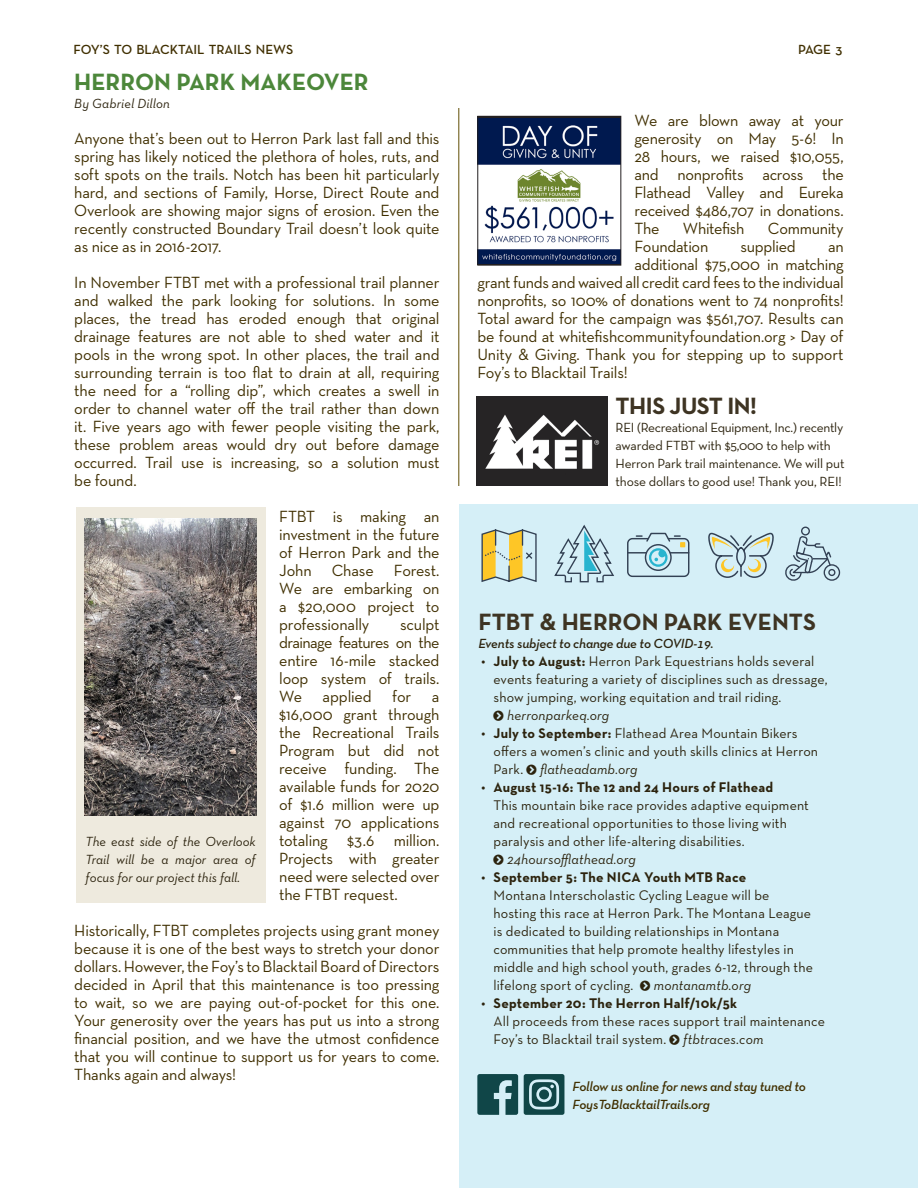
<style>
.page{position:relative;width:918px;height:1188px;background:#fff}
.page>*{position:absolute;margin:0;border:0;box-sizing:border-box;transform-origin:0 0}
.t1{font:700 24px "Neutra Text";color:#3e3423}
.t2{font:700 24px "Neutra Text";color:#4c873a}
.t3{font:700 24px "Neutra Text";letter-spacing:-.02em;color:#3e3423}
.bodycopy{font:16.5px/18px "Neutra Text";letter-spacing:-.015em;color:#402f00;text-align:justify}
.t4{font:14.25px/18px "Neutra Text";letter-spacing:.01em;color:#2c230e}
.t5{font:italic 14.25px "Neutra Text";letter-spacing:.01em;color:#2c230e}
.t6{font:700 14.25px "Neutra Text";letter-spacing:.02em;color:#2c230e}
.t7{font:13.5px/18px "Neutra Text";letter-spacing:-.01em;color:#2c230e}
.bodycopy-2{font:italic 13.5px/18px "Neutra Text";color:#2c230e;text-align:justify}
.t8{font:italic 600 13.5px/18px "Neutra Text TF";letter-spacing:-.01em;color:#402f00}
.t9{font:italic 600 13.5px "Neutra Text TF";letter-spacing:-.01em;color:#2c230e}
.t10{font:600 13.5px "Neutra Text";letter-spacing:-.005em;color:#402f00}
.s1{font-weight:700}
.s2{font-style:italic}
</style>
<div class="page">
<hr style="left:459px;top:108px;width:1px;height:378px;background:#604d04">
<div style="left:459px;top:504px;width:459px;height:684px;background:#d5eff7"></div>
<img style="left:477px;top:396px;width:131px;height:90px">
<svg style="left:477px;top:1074px;width:41px;height:41px;background:#37686b"></svg>
<svg style="left:524px;top:1074px;width:40px;height:41px;background:#406f72"></svg>
<div style="left:539px;top:1089px;width:10px;height:10px;background:#104647;border-radius:50%"></div>
<div style="left:76px;top:508px;width:190px;height:395px;background:#eeeade"></div>
<img style="left:85px;top:518px;width:172px;height:298px">
<img style="left:480px;top:118px;width:139px;height:145px">
<div style="left:478px;top:116px;width:143px;height:149px;border:1px solid #231f20"></div>
<svg style="left:553px;top:523px;width:62px;height:60px;background:#b4d4de"></svg>
<svg style="left:481px;top:528px;width:56px;height:55px;background:#cfc994"></svg>
<svg style="left:705px;top:521px;width:139px;height:67px;background:#c4dbe1"></svg>
<svg style="left:626px;top:522px;width:64px;height:65px;background:#bcd8e1"></svg>
<svg style="left:494px;top:710px;width:10px;height:11px"></svg>
<svg style="left:527px;top:764px;width:10px;height:11px"></svg>
<svg style="left:494px;top:854px;width:10px;height:11px"></svg>
<svg style="left:640px;top:980px;width:10px;height:11px"></svg>
<svg style="left:670px;top:1034px;width:10px;height:11px"></svg>
<p class="t10" style="left:73px;top:41px;width:221px">FOY’S TO BLACKTAIL TRAILS NEWS</p>
<p class="t10" style="left:798px;top:41px;width:46px">PAGE 3</p>
<p class="t2" style="left:74px;top:67px;width:296px">HERRON PARK MAKEOVER</p>
<p class="bodycopy-2" style="left:74px;top:94px;width:97px">By Gabriel Dillon</p>
<p class="bodycopy" style="left:74px;top:129px;width:367px">Anyone that’s been out to Herron Park last fall and this spring has likely noticed the plethora of holes, ruts, and soft spots on the trails. Notch has been hit particularly hard, and sections of Family, Horse, Direct Route and Overlook are showing major signs of erosion. Even the recently constructed Boundary Trail doesn’t look quite as nice as in 2016-2017.</p>
<p class="bodycopy" style="left:74px;top:273px;width:367px">In November FTBT met with a professional trail planner and walked the park looking for solutions. In some places, the tread has eroded enough that original drainage features are not able to shed water and it pools in the wrong spot. In other places, the trail and surrounding terrain is too flat to drain at all, requiring the need for a “rolling dip”, which creates a swell in order to channel water off the trail rather than down it. Five years ago with fewer people visiting the park, these problem areas would dry out before damage occurred. Trail use is increasing, so a solution must be found.</p>
<p class="bodycopy" style="left:279px;top:507px;width:162px">FTBT is making an investment in the future of Herron Park and the John Chase Forest.<br>We are embarking on a $20,000 project to professionally</p>
<p class="bodycopy" style="left:279px;top:615px;width:162px;text-indent:121px">sculpt drainage features on the entire 16-mile stacked loop system of trails.<br>We</p>
<p class="bodycopy" style="left:323px;top:687px;width:50px">applied</p>
<p class="bodycopy" style="left:392px;top:687px;width:21px">for</p>
<p class="bodycopy" style="left:279px;top:687px;width:162px;text-indent:153px">a $16,000 grant through the Recreational Trails Program but did not receive funding. The available funds for 2020 of $1.6 million were up against 70 applications totaling $3.6 million.<br>Projects with greater need were selected over the FTBT request.</p>
<p class="bodycopy" style="left:74px;top:921px;width:367px">Historically, FTBT completes projects using grant money because it is one of the best ways to stretch your donor dollars. However, the Foy’s to Blacktail Board of Directors decided in April that this maintenance is too pressing to wait, so we are paying out-of-pocket for this one.<br>Your generosity over the years has put us into a strong financial position, and we have the utmost confidence that you will continue to support us for years to come.<br>Thanks again and always!</p>
<p class="bodycopy-2" style="left:86px;top:832px;width:172px">The east side of the Overlook Trail will be a major area of focus for our project this fall.</p>
<p class="bodycopy" style="left:634px;top:111px;width:211px">We are blown away at your generosity on May 5-6! In 28 hours, we raised $10,055, and nonprofits across the Flathead Valley and Eureka received $486,707 in donations.<br>The</p>
<p class="bodycopy" style="left:683px;top:219px;width:63px">Whitefish</p>
<p class="bodycopy" style="left:768px;top:219px;width:77px">Community</p>
<p class="bodycopy" style="left:634px;top:237px;width:75px">Foundation</p>
<p class="bodycopy" style="left:741px;top:237px;width:57px">supplied</p>
<p class="bodycopy" style="left:828px;top:237px;width:17px">an</p>
<p class="bodycopy" style="left:634px;top:255px;width:211px">additional $75,000 in matching</p>
<p class="bodycopy" style="left:477px;top:273px;width:368px">grant funds and waived all credit card fees to the individual</p>
<p class="bodycopy" style="left:477px;top:291px;width:368px">nonprofits, so 100% of donations went to 74 nonprofits!</p>
<p class="bodycopy" style="left:477px;top:309px;width:368px">Total award for the campaign was $561,707. Results can</p>
<p class="bodycopy" style="left:477px;top:327px;width:368px">be found at whitefishcommunityfoundation.org &gt; Day of</p>
<p class="bodycopy" style="left:477px;top:345px;width:368px">Unity &amp; Giving. Thank you for stepping up to support</p>
<p class="bodycopy" style="left:477px;top:363px;width:152px">Foy’s to Blacktail Trails!</p>
<p class="t3" style="left:616px;top:391px;width:143px">THIS JUST IN!</p>
<p class="t7" style="left:616px;top:418px;width:230px">REI (Recreational Equipment, Inc.) recently awarded FTBT with $5,000 to help with Herron Park trail maintenance. We will put those dollars to good use! Thank you, REI!</p>
<p class="t1" style="left:478px;top:607px;width:339px">FTBT &amp; HERRON PARK EVENTS</p>
<p class="t9" style="left:478px;top:635px;width:237px">Events subject to change due to COVID-19.</p>
<p class="t4" style="left:482px;top:652px;width:334px"><span class="s1">• July to August:</span> Herron Park Equestrians holds several</p>
<p class="t4" style="left:494px;top:670px;width:336px">events featuring a variety of disciplines such as dressage,</p>
<p class="t4" style="left:494px;top:688px;width:289px">show jumping, working equitation and trail riding.</p>
<p class="t5" style="left:507px;top:707px;width:104px">herronparkeq.org</p>
<p class="t4" style="left:494px;top:724px;width:326px;text-indent:-12px"><span class="s1">• July to September:</span> Flathead Area Mountain Bikers offers a women’s clinic and youth skills clinics at Herron<br>Park. <span class="s2">flatheadamb.org</span></p>
<p class="t6" style="left:482px;top:778px;width:293px">• August 15-16: The 12 and 24 Hours of Flathead</p>
<p class="t4" style="left:494px;top:796px;width:317px">This mountain bike race provides adaptive equipment</p>
<p class="t4" style="left:494px;top:814px;width:295px">and recreational opportunities to those living with</p>
<p class="t4" style="left:494px;top:832px;width:253px">paralysis and other life-altering disabilities.</p>
<p class="t5" style="left:507px;top:851px;width:130px">24hoursofflathead.org</p>
<p class="t4" style="left:494px;top:868px;width:321px;text-indent:-12px"><span class="s1">• September 5: The NICA Youth MTB Race<br></span>Montana Interscholastic Cycling League will be hosting this race at Herron Park. The Montana League is dedicated to building relationships in Montana communities that help promote healthy lifestyles in middle and high school youth, grades 6-12, through the lifelong sport of cycling.</p>
<p class="t5" style="left:654px;top:977px;width:99px">montanamtb.org</p>
<p class="t4" style="left:494px;top:994px;width:333px;text-indent:-12px"><span class="s1">• September 20: The Herron Half/10k/5k<br></span>All proceeds from these races support trail maintenance<br>Foy’s to Blacktail trail system. <span class="s2">ftbtraces.com</span></p>
<p class="t8" style="left:572px;top:1078px;width:235px">Follow us online for news and stay tuned to<br>FoysToBlacktailTrails.org</p>
</div>
